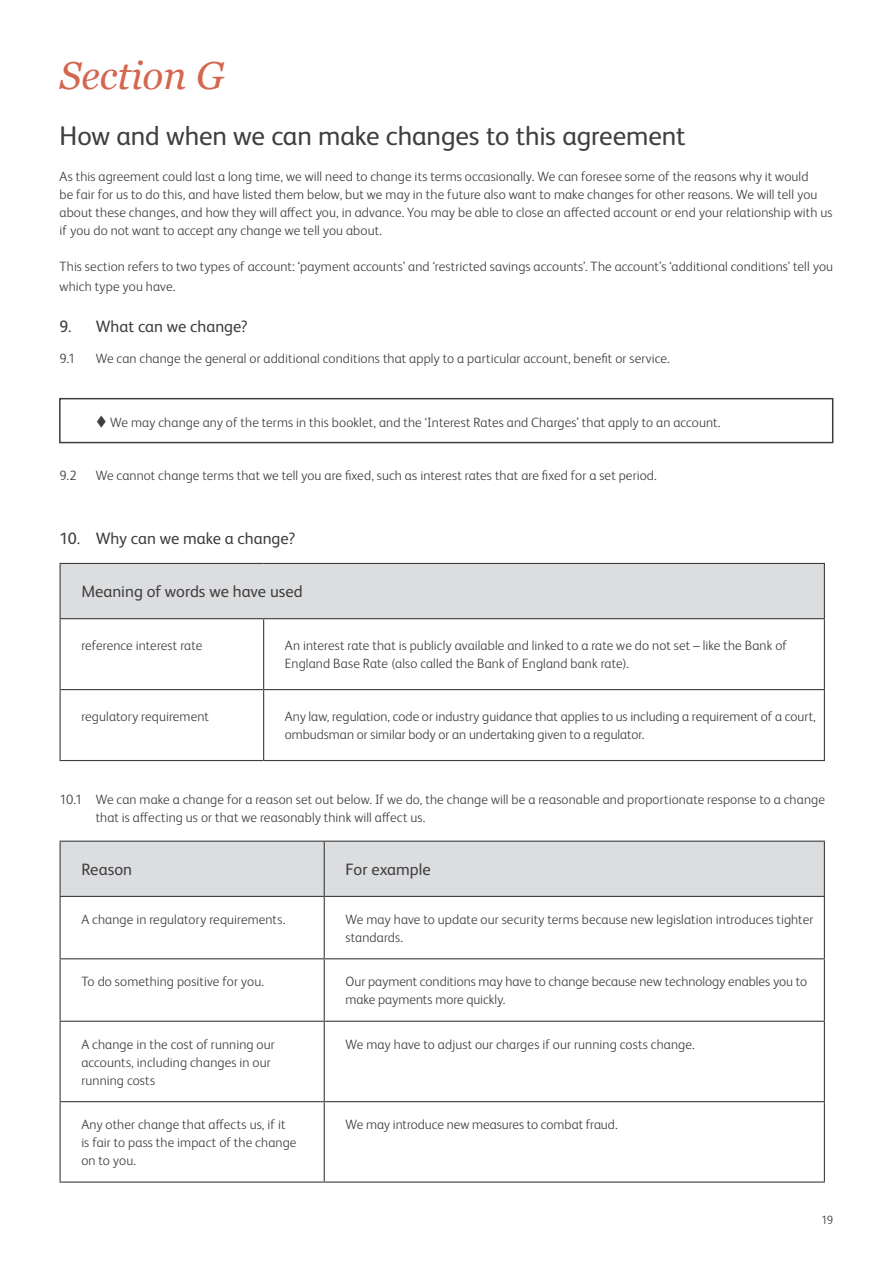
<style>
.page{position:relative;width:893px;height:1263px;background:#fff}
.page>*{position:absolute;margin:0;border:0;box-sizing:border-box;transform-origin:0 0}
.t1{font:italic 39px "Georgia";color:#d3674f}
.t2{font:27px "FS Albert Pro";letter-spacing:-.005em;color:#3e3e3f}
.t3{font:16.5px "FS Albert Pro";color:#3e3e3f}
.t4{font:300 13.5px/18px "FS Albert Pro";letter-spacing:.01em;color:#3e3e3f}
.t5{font:300 12px "FS Albert Pro";color:#3e3e3f}
</style>
<div class="page">
<div style="left:59px;top:398px;width:774px;height:45px;border:2px solid #3e3e3f"></div>
<div style="left:60px;top:563px;width:764px;height:56px;background:#dcdddf"></div>
<hr style="left:60px;top:563px;width:204px;height:1px;background:#3e3e3f">
<hr style="left:60px;top:564px;width:1px;height:54px;background:#3e3e3f">
<hr style="left:264px;top:563px;width:561px;height:1px;background:#3e3e3f">
<hr style="left:824px;top:564px;width:1px;height:54px;background:#3e3e3f">
<hr style="left:60px;top:618px;width:204px;height:1px;background:#3e3e3f">
<hr style="left:60px;top:619px;width:1px;height:70px;background:#3e3e3f">
<hr style="left:264px;top:618px;width:561px;height:1px;background:#3e3e3f">
<hr style="left:263px;top:619px;width:1px;height:70px;background:#3e3e3f">
<hr style="left:824px;top:619px;width:1px;height:70px;background:#3e3e3f">
<hr style="left:60px;top:689px;width:204px;height:1px;background:#3e3e3f">
<hr style="left:60px;top:690px;width:1px;height:70px;background:#3e3e3f">
<hr style="left:264px;top:689px;width:561px;height:1px;background:#3e3e3f">
<hr style="left:263px;top:690px;width:1px;height:70px;background:#3e3e3f">
<hr style="left:824px;top:690px;width:1px;height:70px;background:#3e3e3f">
<hr style="left:60px;top:760px;width:204px;height:1px;background:#3e3e3f">
<hr style="left:264px;top:760px;width:561px;height:1px;background:#3e3e3f">
<div style="left:61px;top:842px;width:763px;height:54px;background:#dcdddf"></div>
<hr style="left:60px;top:841px;width:264px;height:1px;background:#3e3e3f">
<hr style="left:60px;top:842px;width:1px;height:54px;background:#3e3e3f">
<hr style="left:324px;top:841px;width:501px;height:1px;background:#3e3e3f">
<hr style="left:324px;top:842px;width:1px;height:54px;background:#3e3e3f">
<hr style="left:824px;top:842px;width:1px;height:54px;background:#3e3e3f">
<hr style="left:60px;top:896px;width:264px;height:1px;background:#3e3e3f">
<hr style="left:60px;top:897px;width:1px;height:61px;background:#3e3e3f">
<hr style="left:324px;top:896px;width:501px;height:1px;background:#3e3e3f">
<hr style="left:324px;top:897px;width:1px;height:61px;background:#3e3e3f">
<hr style="left:824px;top:897px;width:1px;height:61px;background:#3e3e3f">
<hr style="left:60px;top:958px;width:264px;height:1px;background:#3e3e3f">
<hr style="left:60px;top:959px;width:1px;height:62px;background:#3e3e3f">
<hr style="left:324px;top:958px;width:501px;height:1px;background:#3e3e3f">
<hr style="left:324px;top:959px;width:1px;height:62px;background:#3e3e3f">
<hr style="left:824px;top:959px;width:1px;height:62px;background:#3e3e3f">
<hr style="left:60px;top:1021px;width:264px;height:1px;background:#3e3e3f">
<hr style="left:60px;top:1022px;width:1px;height:79px;background:#3e3e3f">
<hr style="left:324px;top:1021px;width:501px;height:1px;background:#3e3e3f">
<hr style="left:324px;top:1022px;width:1px;height:79px;background:#3e3e3f">
<hr style="left:824px;top:1022px;width:1px;height:79px;background:#3e3e3f">
<hr style="left:60px;top:1101px;width:264px;height:1px;background:#3e3e3f">
<hr style="left:60px;top:1102px;width:1px;height:79px;background:#3e3e3f">
<hr style="left:324px;top:1101px;width:501px;height:1px;background:#3e3e3f">
<hr style="left:324px;top:1102px;width:1px;height:79px;background:#3e3e3f">
<hr style="left:824px;top:1102px;width:1px;height:79px;background:#3e3e3f">
<hr style="left:60px;top:1181px;width:264px;height:2px;background:#3e3e3f">
<hr style="left:324px;top:1181px;width:501px;height:2px;background:#3e3e3f">
<h1 class="t1" style="left:60px;top:51px;width:166px">Section G</h1>
<h2 class="t2" style="left:60px;top:116px;width:627px">How and when we can make changes to this agreement</h2>
<p class="t4" style="left:60px;top:166px;width:775px">As this agreement could last a long time, we will need to change its terms occasionally. We can foresee some of the reasons why it would<br>be fair for us to do this, and have listed them below, but we may in the future also want to make changes for other reasons. We will tell you about these changes, and how they will affect you, in advance. You may be able to close an affected account or end your relationship with us if you do not want to accept any change we tell you about.</p>
<p class="t4" style="left:60px;top:255px;width:775px;line-height:20.2px">This section refers to two types of account: ‘payment accounts’ and ‘restricted savings accounts’. The account’s ‘additional conditions’ tell you which type you have.</p>
<p class="t3" style="left:60px;top:315px;width:190px">9. What can we change?</p>
<p class="t4" style="left:60px;top:348px;width:18px">9.1</p>
<p class="t4" style="left:96px;top:348px;width:576px">We can change the general or additional conditions that apply to a particular account, benefit or service.</p>
<p class="t4" style="left:96px;top:412px;width:626px">▼ We may change any of the terms in this booklet, and the ‘Interest Rates and Charges’ that apply to an account.</p>
<p class="t4" style="left:60px;top:465px;width:19px">9.2</p>
<p class="t4" style="left:96px;top:465px;width:563px">We cannot change terms that we tell you are fixed, such as interest rates that are fixed for a set period.</p>
<p class="t3" style="left:60px;top:527px;width:237px">10. Why can we make a change?</p>
<p class="t3" style="left:81px;top:580px;width:223px">Meaning of words we have used</p>
<p class="t4" style="left:81px;top:636px;width:122px">reference interest rate</p>
<p class="t4" style="left:285px;top:636px;width:504px">An interest rate that is publicly available and linked to a rate we do not set – like the Bank of<br>England Base Rate (also called the Bank of England bank rate).</p>
<p class="t4" style="left:81px;top:707px;width:129px">regulatory requirement</p>
<p class="t4" style="left:285px;top:707px;width:532px">Any law, regulation, code or industry guidance that applies to us including a requirement of a court, ombudsman or similar body or an undertaking given to a regulator.</p>
<p class="t4" style="left:96px;top:789px;width:731px;text-indent:-36px">10.1 We can make a change for a reason set out below. If we do, the change will be a reasonable and proportionate response to a change that is affecting us or that we reasonably think will affect us.</p>
<p class="t3" style="left:81px;top:858px;width:52px">Reason</p>
<p class="t3" style="left:345px;top:858px;width:87px">For example</p>
<p class="t4" style="left:81px;top:909px;width:206px">A change in regulatory requirements.</p>
<p class="t4" style="left:345px;top:909px;width:469px">We may have to update our security terms because new legislation introduces tighter standards.</p>
<p class="t4" style="left:81px;top:972px;width:184px">To do something positive for you.</p>
<p class="t4" style="left:345px;top:972px;width:463px">Our payment conditions may have to change because new technology enables you to make payments more quickly.</p>
<p class="t4" style="left:81px;top:1034px;width:195px">A change in the cost of running our accounts, including changes in our running costs</p>
<p class="t4" style="left:345px;top:1034px;width:351px">We may have to adjust our charges if our running costs change.</p>
<p class="t4" style="left:81px;top:1114px;width:217px">Any other change that affects us, if it is fair to pass the impact of the change on to you.</p>
<p class="t4" style="left:345px;top:1114px;width:274px">We may introduce new measures to combat fraud.</p>
<p class="t5" style="left:821px;top:1212px;width:14px">19</p>
</div>
